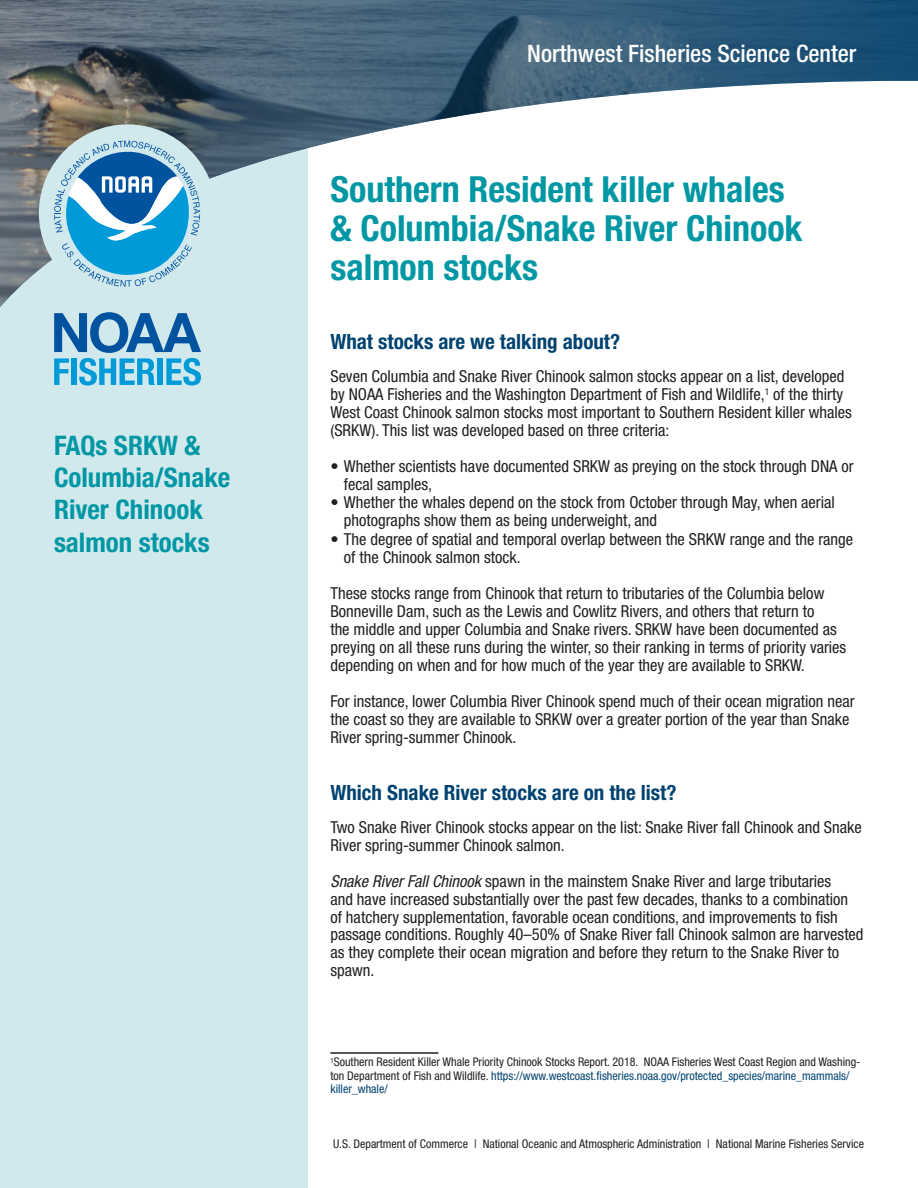
<style>
.page{position:relative;width:918px;height:1188px;background:#fff}
.page>*{position:absolute;margin:0;border:0;box-sizing:border-box;transform-origin:0 0}
.Main_head___small{font:700 condensed 36px/39px "Helvetica Neue LT Std";color:#0097a4}
.Main_head___small-2{font:700 condensed 27px/32.4px "Helvetica Neue LT Std";color:#0097a4}
.t1{font:500 condensed 24px "Helvetica Neue LT Std";color:#fff}
.Subhead_1{font:700 condensed 21px "Helvetica Neue LT Std";color:#004270}
.Text___no_space_afte{font:condensed 16.5px/18px "Helvetica Neue LT Std";color:#231f20}
.Footnote{font:condensed 12px/13.5px "Helvetica Neue LT Std";color:#231f20}
.s1{font-style:italic}
.s2{color:#004270}
</style>
<div class="page">
<div style="left:0;top:0;width:308px;height:1188px;background:#d1e9ed"></div>
<img style="left:0;top:0;width:918px;height:307px">
<hr style="left:330px;top:1052px;width:108px;height:2px;background:#231f20">
<div style="left:39px;top:124px;width:177px;height:178px;background:#d1e9ed;border-radius:50%"></div>
<svg style="left:54px;top:141px;width:146px;height:146px"></svg>
<svg style="left:54px;top:312px;width:147px;height:73px"></svg>
<p class="Main_head___small-2" style="left:54px;top:428px;width:178px">FAQs SRKW &amp;<br>Columbia/Snake<br>River Chinook salmon stocks</p>
<h3 class="t1" style="left:527px;top:39px;width:331px">Northwest Fisheries Science Center</h3>
<p class="Main_head___small" style="left:330px;top:170px;width:474px">Southern Resident killer whales &amp; Columbia/Snake River Chinook salmon stocks</p>
<p class="Subhead_1" style="left:330px;top:329px;width:291px">What stocks are we talking about?</p>
<p class="Text___no_space_afte" style="left:330px;top:368px;width:523px">Seven Columbia and Snake River Chinook salmon stocks appear on a list, developed by NOAA Fisheries and the Washington Department of Fish and Wildlife,<sup>1</sup> of the thirty West Coast Chinook salmon stocks most important to Southern Resident killer whales (SRKW). This list was developed based on three criteria:</p>
<p class="Text___no_space_afte" style="left:344px;top:458px;width:511px;text-indent:-14px">• Whether scientists have documented SRKW as preying on the stock through DNA or fecal samples,</p>
<p class="Text___no_space_afte" style="left:344px;top:494px;width:492px;text-indent:-14px">• Whether the whales depend on the stock from October through May, when aerial photographs show them as being underweight, and</p>
<p class="Text___no_space_afte" style="left:344px;top:530px;width:511px;text-indent:-14px">• The degree of spatial and temporal overlap between the SRKW range and the range of the Chinook salmon stock.</p>
<p class="Text___no_space_afte" style="left:330px;top:584px;width:517px">These stocks range from Chinook that return to tributaries of the Columbia below Bonneville Dam, such as the Lewis and Cowlitz Rivers, and others that return to<br>the middle and upper Columbia and Snake rivers. SRKW have been documented as preying on all these runs during the winter, so their ranking in terms of priority varies depending on when and for how much of the year they are available to SRKW.</p>
<p class="Text___no_space_afte" style="left:330px;top:692px;width:526px">For instance, lower Columbia River Chinook spend much of their ocean migration near the coast so they are available to SRKW over a greater portion of the year than Snake<br>River spring-summer Chinook.</p>
<p class="Subhead_1" style="left:330px;top:779px;width:348px">Which Snake River stocks are on the list?</p>
<p class="Text___no_space_afte" style="left:330px;top:818px;width:533px">Two Snake River Chinook stocks appear on the list: Snake River fall Chinook and Snake<br>River spring-summer Chinook salmon.</p>
<p class="Text___no_space_afte" style="left:330px;top:872px;width:535px"><span class="s1">Snake River Fall Chinook</span> spawn in the mainstem Snake River and large tributaries<br>and have increased substantially over the past few decades, thanks to a combination of hatchery supplementation, favorable ocean conditions, and improvements to fish passage conditions. Roughly 40–50% of Snake River fall Chinook salmon are harvested as they complete their ocean migration and before they return to the Snake River to spawn.</p>
<p class="Footnote" style="left:330px;top:1055px;width:532px"><sup>1</sup>Southern Resident Killer Whale Priority Chinook Stocks Report. 2018. NOAA Fisheries West Coast Region and Washing&shy;ton Department of Fish and Wildlife. <span class="s2">https://www.westcoast.fisheries.noaa.gov/protected_species/marine_mammals/ killer_whale/</span></p>
<p class="Footnote" style="left:333px;top:1136px;width:532px">U.S. Department of Commerce | National Oceanic and Atmospheric Administration | National Marine Fisheries Service</p>
</div>
